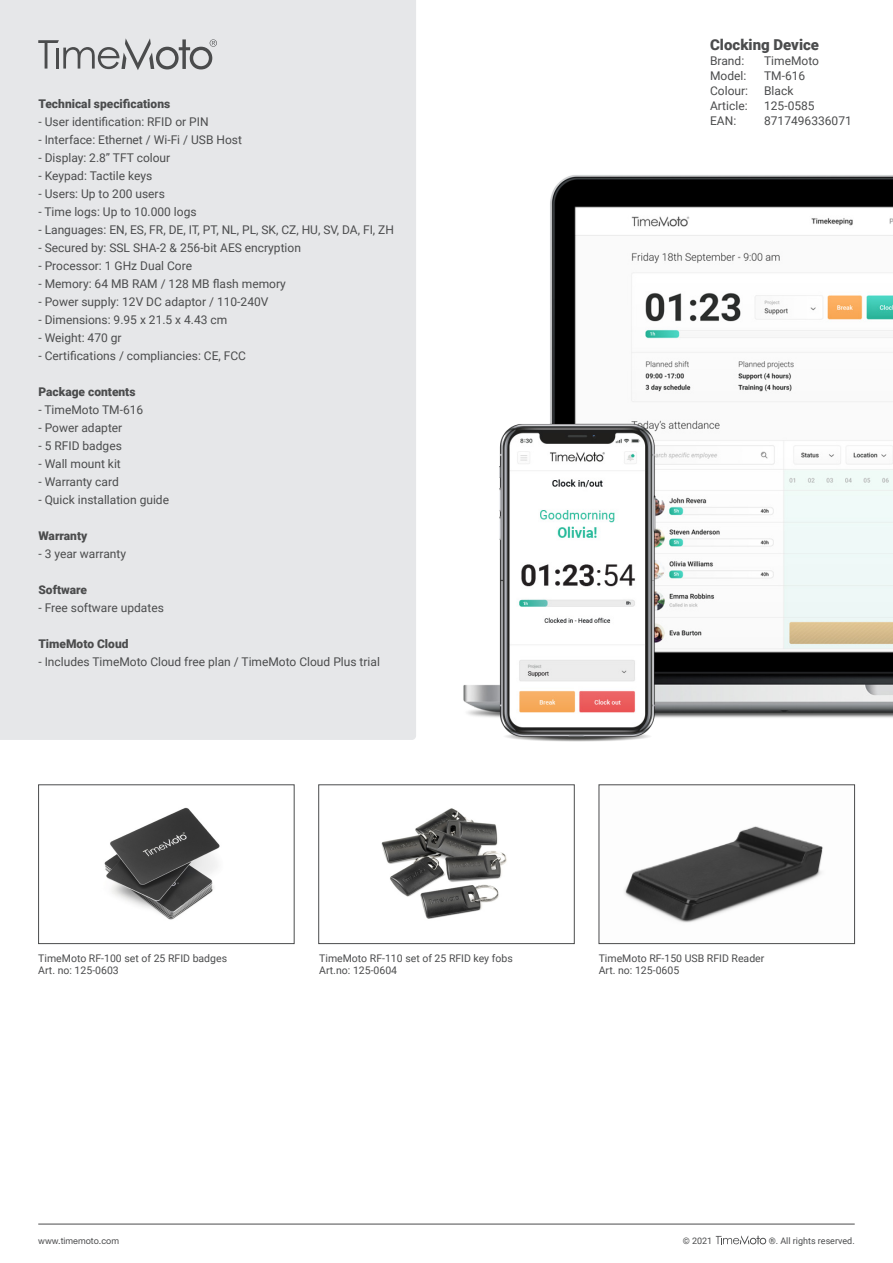
<style>
.page{position:relative;width:893px;height:1263px;background:#fff}
.page>*{position:absolute;margin:0;border:0;box-sizing:border-box;transform-origin:0 0}
.t1{font:900 15px "Roboto";color:#4b4c4d}
.t2{font:12px "Roboto";color:#4b4c4d}
.t3{font:900 12px "Roboto";color:#4b4c4d}
.t4{font:10.5px "Roboto";color:#4b4c4d}
.Art_no{font:9px "Roboto";color:#4b4c4d}
.Art_no-2{font:9px "Helvetica Neue LT Std";color:#4b4c4d}
</style>
<div class="page">
<div style="left:0;top:0;width:416px;height:740px;background:#e6e7e9"></div>
<svg style="left:38px;top:38px;width:179px;height:32px;background:#bebfc1"></svg>
<hr style="left:38px;top:1224px;width:817px;height:1px;background:#4b4c4d">
<svg style="left:716px;top:1235px;width:50px;height:9px"></svg>
<img style="left:104px;top:807px;width:116px;height:113px">
<div style="left:38px;top:785px;width:256px;height:159px;border:1px solid #4b4c4d"></div>
<img style="left:381px;top:808px;width:126px;height:111px">
<div style="left:319px;top:785px;width:255px;height:159px;border:1px solid #4b4c4d"></div>
<img style="left:624px;top:826px;width:199px;height:97px">
<div style="left:599px;top:785px;width:256px;height:159px;border:1px solid #4b4c4d"></div>
<img style="left:463px;top:175px;width:430px;height:567px">
<p class="t3" style="left:38px;top:95px;width:133px">Technical specifications</p>
<p class="t2" style="left:38px;top:113px;width:172px">- User identification: RFID or PIN</p>
<p class="t2" style="left:38px;top:131px;width:205px">- Interface: Ethernet / Wi-Fi / USB Host</p>
<p class="t2" style="left:38px;top:149px;width:133px">- Display: 2.8” TFT colour</p>
<p class="t2" style="left:38px;top:167px;width:115px">- Keypad: Tactile keys</p>
<p class="t2" style="left:38px;top:185px;width:128px">- Users: Up to 200 users</p>
<p class="t2" style="left:38px;top:203px;width:160px">- Time logs: Up to 10.000 logs</p>
<p class="t2" style="left:38px;top:221px;width:357px">- Languages: EN, ES, FR, DE, IT, PT, NL, PL, SK, CZ, HU, SV, DA, FI, ZH</p>
<p class="t2" style="left:38px;top:239px;width:264px">- Secured by: SSL SHA-2 &amp; 256-bit AES encryption</p>
<p class="t2" style="left:38px;top:257px;width:155px">- Processor: 1 GHz Dual Core</p>
<p class="t2" style="left:38px;top:275px;width:249px">- Memory: 64 MB RAM / 128 MB flash memory</p>
<p class="t2" style="left:38px;top:293px;width:232px">- Power supply: 12V DC adaptor / 110-240V</p>
<p class="t2" style="left:38px;top:311px;width:190px">- Dimensions: 9.95 x 21.5 x 4.43 cm</p>
<p class="t2" style="left:38px;top:329px;width:85px">- Weight: 470 gr</p>
<p class="t2" style="left:38px;top:347px;width:209px">- Certifications / compliancies: CE, FCC</p>
<p class="t3" style="left:38px;top:383px;width:99px">Package contents</p>
<p class="t2" style="left:38px;top:401px;width:106px">- TimeMoto TM-616</p>
<p class="t2" style="left:38px;top:419px;width:85px">- Power adapter</p>
<p class="t2" style="left:38px;top:437px;width:85px">- 5 RFID badges</p>
<p class="t2" style="left:38px;top:455px;width:84px">- Wall mount kit</p>
<p class="t2" style="left:38px;top:473px;width:82px">- Warranty card</p>
<p class="t2" style="left:38px;top:491px;width:132px">- Quick installation guide</p>
<p class="t3" style="left:38px;top:527px;width:50px">Warranty</p>
<p class="t2" style="left:38px;top:545px;width:89px">- 3 year warranty</p>
<p class="t3" style="left:38px;top:581px;width:50px">Software</p>
<p class="t2" style="left:38px;top:599px;width:127px">- Free software updates</p>
<p class="t3" style="left:38px;top:635px;width:92px">TimeMoto Cloud</p>
<p class="t2" style="left:38px;top:653px;width:343px">- Includes TimeMoto Cloud free plan / TimeMoto Cloud Plus trial</p>
<p class="t1" style="left:710px;top:34px;width:110px">Clocking Device</p>
<p class="t2" style="left:710px;top:52px;width:36px">Brand:</p>
<p class="t2" style="left:764px;top:52px;width:56px">TimeMoto</p>
<p class="t2" style="left:710px;top:67px;width:38px">Model:</p>
<p class="t2" style="left:764px;top:67px;width:43px">TM-616</p>
<p class="t2" style="left:710px;top:82px;width:39px">Colour:</p>
<p class="t2" style="left:764px;top:82px;width:31px">Black</p>
<p class="t2" style="left:710px;top:97px;width:39px">Article:</p>
<p class="t2" style="left:764px;top:97px;width:52px">125-0585</p>
<p class="t2" style="left:710px;top:112px;width:28px">EAN:</p>
<p class="t2" style="left:764px;top:112px;width:89px">8717496336071</p>
<p class="t4" style="left:38px;top:951px;width:190px">TimeMoto RF-100 set of 25 RFID badges</p>
<p class="t4" style="left:38px;top:963px;width:82px">Art. no: 125-0603</p>
<p class="t4" style="left:319px;top:951px;width:195px">TimeMoto RF-110 set of 25 RFID key fobs</p>
<p class="t4" style="left:319px;top:963px;width:79px">Art.no: 125-0604</p>
<p class="t4" style="left:599px;top:951px;width:167px">TimeMoto RF-150 USB RFID Reader</p>
<p class="t4" style="left:599px;top:963px;width:82px">Art. no: 125-0605</p>
<p class="Art_no-2" style="left:38px;top:1235px;width:82px">www.timemoto.com</p>
<p class="Art_no" style="left:683px;top:1235px;width:31px">© 2021</p>
<p class="Art_no" style="left:769px;top:1235px;width:87px">®. All rights reserved.</p>
</div>
